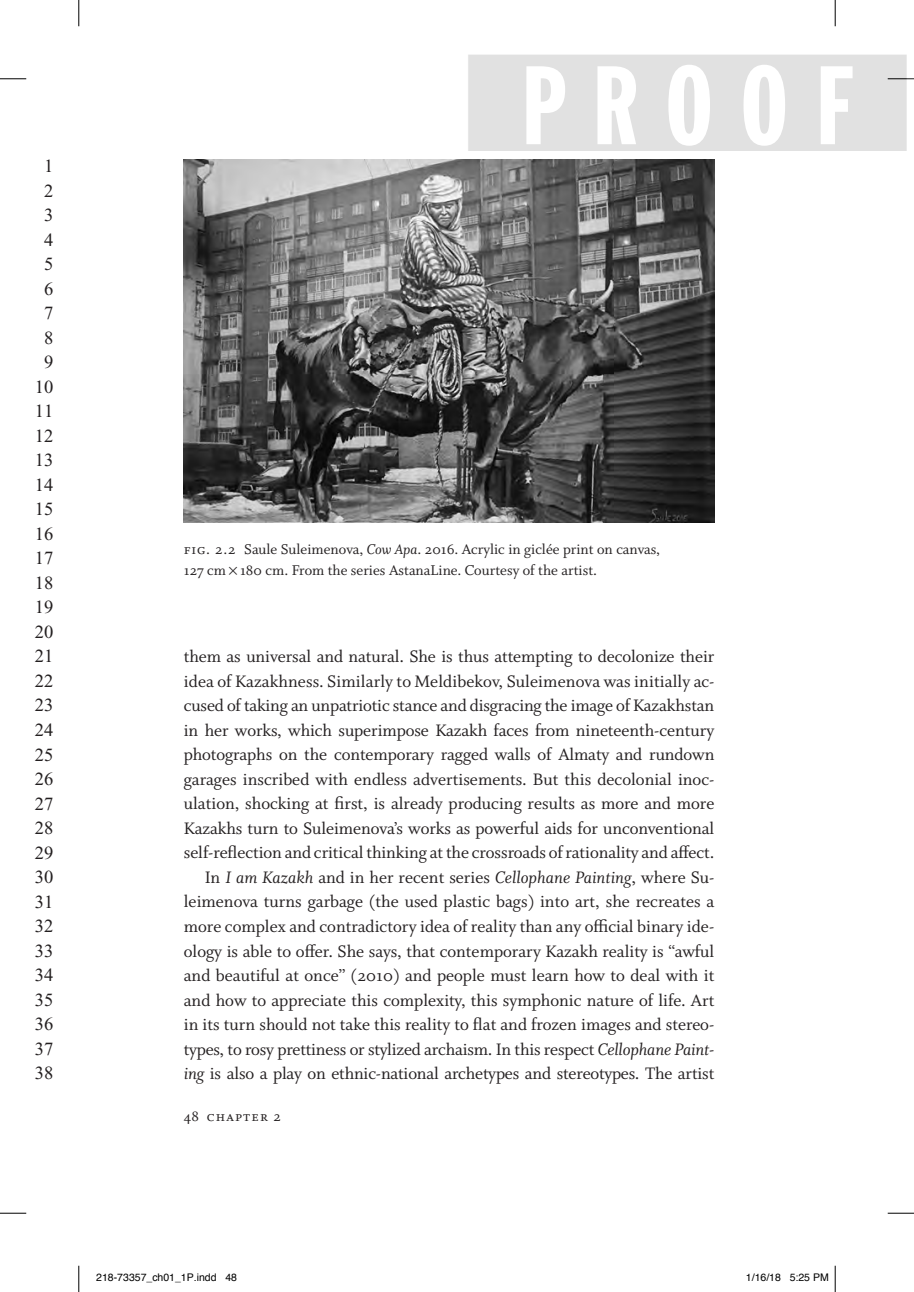
<style>
.page{position:relative;width:914px;height:1292px;background:#fff}
.page>*{position:absolute;margin:0;border:0;box-sizing:border-box;transform-origin:0 0}
.t1{font:109.38px "Franklin Gothic Extra Cond";letter-spacing:.26em;color:#fff}
.t2{font:18.55px/24.5px "Whitman Roman Os F";letter-spacing:-.005em;color:#231f20;text-align:right}
.t3{font:18.55px/24.5px "WBR Tpdi Font";color:#231f20;text-align:center}
.t4{font:15.75px/21px "Whitman Roman Os F";color:#231f20}
.t5{font:15.75px "Whitman Small Caps Os F";letter-spacing:.075em;color:#231f20}
.t6{font:10.5px "Helvetica";color:#000}
.s1{font-family:"Whitman Small Caps Os F"}
.s2{font-family:"Whitman Italic Os F"}
.s3{font-family:"Whitman Roman Os F"}
</style>
<div class="page">
<img style="left:184px;top:159px;width:530px;height:364px">
<svg style="left:0;top:78px;width:26px;height:1px"></svg>
<svg style="left:0;top:1212px;width:26px;height:1px"></svg>
<svg style="left:887px;top:1212px;width:27px;height:1px"></svg>
<svg style="left:78px;top:0;width:1px;height:26px"></svg>
<svg style="left:78px;top:1265px;width:1px;height:27px"></svg>
<svg style="left:834px;top:0;width:1px;height:26px"></svg>
<svg style="left:834px;top:1265px;width:1px;height:27px"></svg>
<div style="left:468px;top:54px;width:446px;height:97px;background:#e1e1e1"></div>
<p class="t3" style="left:35px;top:154px;width:20px">1<br>2<br>3<br>4<br>5<br>6<br>7<br>8<br>9<br>10<br>11<br>12<br>13<br>14<br>15<br>16<br>17<br>18<br>19<br>20<br>21<br>22<br>23<br>24<br>25<br>26<br>27<br>28<br>29<br>30<br>31<br>32<br>33<br>34<br>35<br>36<br>37<br>38</p>
<h1 class="t1" style="left:522px;top:47px;width:332px">PROOF</h1>
<p class="t4" style="left:184px;top:539px;width:478px"><span class="s1">fig. 2.2</span> Saule Suleimenova, <span class="s2">Cow Apa</span>. 2016. Acrylic in giclée print on canvas,<br>127 cm 180 cm. From the series AstanaLine. Courtesy of the artist.</p>
<p class="t2" style="left:184px;top:645px;width:532px">them as universal and natural. She is thus attempting to decolonize their idea of Kazakhness. Similarly to Meldibekov, Suleimenova was initially ac&shy;cused of taking an unpatriotic stance and disgracing the image of Kazakhstan in her works, which superimpose Kazakh faces from nineteenth-century photographs on the contemporary ragged walls of Almaty and rundown garages inscribed with endless advertisements. But this decolonial inoc&shy;ulation, shocking at first, is already producing results as more and more Kazakhs turn to Suleimenova’s works as powerful aids for unconventional self-reflection and critical thinking at the crossroads of rationality and affect.<br>In <span class="s2">I am Kazakh</span> and in her recent series <span class="s2">Cellophane Painting</span>, where Su&shy;leimenova turns garbage (the used plastic bags) into art, she recreates a more complex and contradictory idea of reality than any official binary ide&shy;ology is able to offer. She says, that contemporary Kazakh reality is “awful and beautiful at once” (2010) and people must learn how to deal with it and how to appreciate this complexity, this symphonic nature of life. Art in its turn should not take this reality to flat and frozen images and stereo&shy;types, to rosy prettiness or stylized archaism. In this respect <span class="s2">Cellophane Paint&shy;ing</span> is also a play on ethnic-national archetypes and stereotypes. The artist</p>
<p class="t5" style="left:184px;top:1107px;width:99px"><span class="s3">48</span> chapter 2</p>
<p class="t6" style="left:96px;top:1269px;width:142px">218-73357_ch01_1P.indd 48</p>
<p class="t6" style="left:746px;top:1269px;width:84px">1/16/18 5:25 PM</p>
</div>
